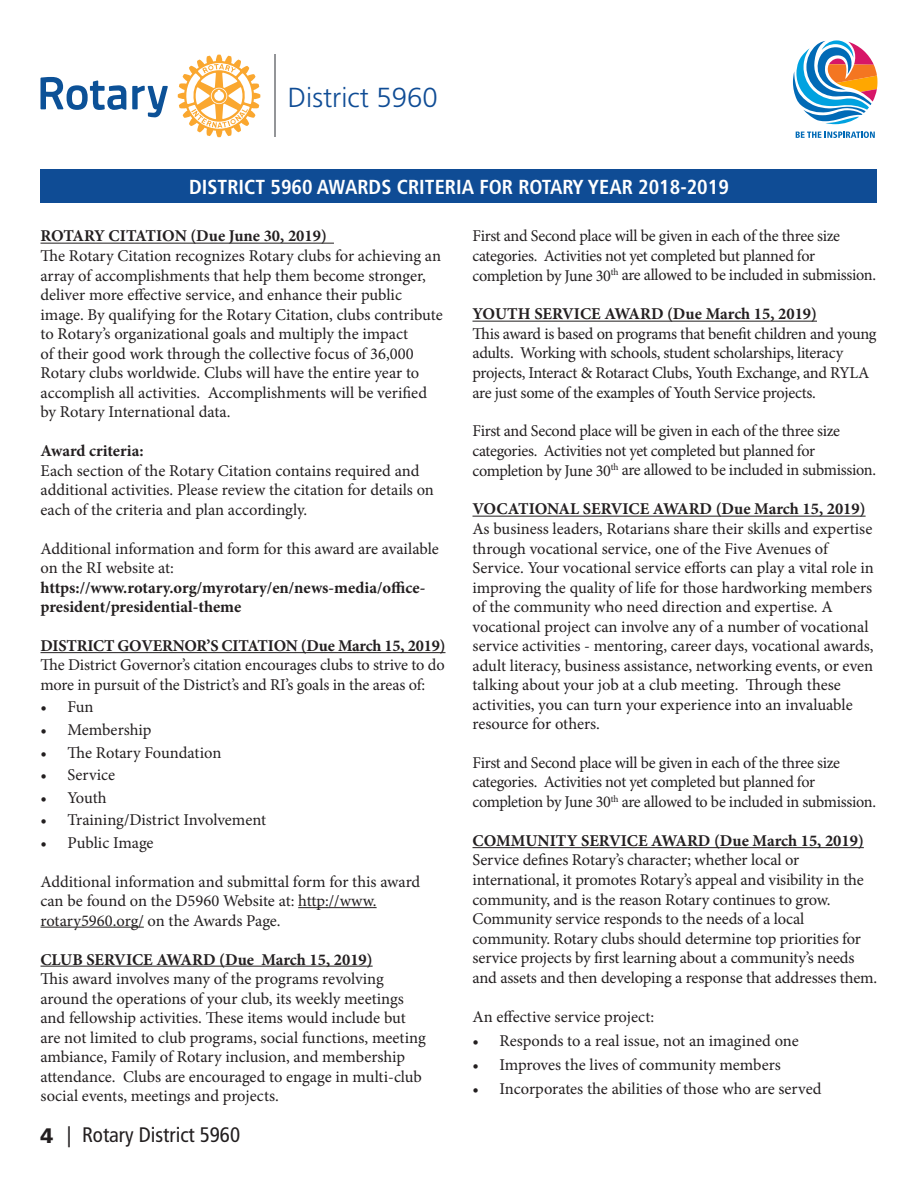
<style>
.page{position:relative;width:918px;height:1188px;background:#fff}
.page>*{position:absolute;margin:0;border:0;box-sizing:border-box;transform-origin:0 0}
.t1{font:300 27.6px "Frutiger LT Std";color:#0f4c95}
.t2{font:condensed 21px "Frutiger";color:#231f20}
.t3{font:700 condensed 20.25px "Frutiger";color:#fff}
.t4{font:16.5px/19.5px "Minion Pro";letter-spacing:-.01em;color:#231f20}
.t5{font:700 16.5px/19.5px "Minion Pro";letter-spacing:-.005em;color:#231f20}
.s1{font-weight:900;font-stretch:normal}
</style>
<div class="page">
<div style="left:40px;top:170px;width:838px;height:33px;background:#0f4c95"></div>
<hr style="left:274px;top:55px;width:1px;height:82px;background:#939598">
<svg style="left:40px;top:77px;width:128px;height:40px"></svg>
<svg style="left:178px;top:55px;width:82px;height:82px"></svg>
<svg style="left:796px;top:131px;width:79px;height:7px"></svg>
<svg style="left:793px;top:40px;width:85px;height:84px"></svg>
<hr style="left:40px;top:243px;width:294px;height:1px;background:#231f20">
<hr style="left:40px;top:652px;width:406px;height:1px;background:#231f20">
<hr style="left:298px;top:907px;width:79px;height:1px;background:#231f20">
<hr style="left:40px;top:927px;width:104px;height:1px;background:#231f20">
<hr style="left:40px;top:966px;width:333px;height:1px;background:#231f20">
<hr style="left:472px;top:321px;width:345px;height:1px;background:#231f20">
<hr style="left:472px;top:516px;width:394px;height:1px;background:#231f20">
<hr style="left:472px;top:847px;width:392px;height:1px;background:#231f20">
<h1 class="t1" style="left:288px;top:82px;width:151px">District 5960</h1>
<p class="t3" style="left:189px;top:175px;width:541px">DISTRICT 5960 AWARDS CRITERIA FOR ROTARY YEAR 2018-2019</p>
<p class="t5" style="left:40px;top:227px;width:288px">ROTARY CITATION (Due June 30, 2019)</p>
<p class="t4" style="left:40px;top:246px;width:404px">The Rotary Citation recognizes Rotary clubs for achieving an array of accomplishments that help them become stronger, deliver more effective service, and enhance their public image. By qualifying for the Rotary Citation, clubs contribute to Rotary’s organizational goals and multiply the impact<br>of their good work through the collective focus of 36,000<br>Rotary clubs worldwide. Clubs will have the entire year to accomplish all activities. Accomplishments will be verified by Rotary International data.</p>
<p class="t5" style="left:40px;top:442px;width:105px">Award criteria:</p>
<p class="t4" style="left:40px;top:461px;width:395px">Each section of the Rotary Citation contains required and additional activities. Please review the citation for details on each of the criteria and plan accordingly.</p>
<p class="t4" style="left:40px;top:539px;width:400px">Additional information and form for this award are available on the RI website at:</p>
<p class="t5" style="left:40px;top:578px;width:386px">https://www.rotary.org/myrotary/en/news-media/office&shy;president/presidential-theme</p>
<p class="t5" style="left:40px;top:637px;width:406px">DISTRICT GOVERNOR’S CITATION (Due March 15, 2019)</p>
<p class="t4" style="left:40px;top:656px;width:406px">The District Governor’s citation encourages clubs to strive to do more in pursuit of the District’s and RI’s goals in the areas of:</p>
<p class="t4" style="left:40px;top:698px;width:55px">• Fun</p>
<p class="t4" style="left:41px;top:720px;width:112px">• Membership</p>
<p class="t4" style="left:40px;top:743px;width:182px">• The Rotary Foundation</p>
<p class="t4" style="left:40px;top:765px;width:76px">• Service</p>
<p class="t4" style="left:40px;top:788px;width:68px">• Youth</p>
<p class="t4" style="left:40px;top:810px;width:227px">• Training/District Involvement</p>
<p class="t4" style="left:40px;top:833px;width:115px">• Public Image</p>
<p class="t4" style="left:40px;top:872px;width:381px">Additional information and submittal form for this award can be found on the D5960 Website at: http://www. rotary5960.org/ on the Awards Page.</p>
<p class="t5" style="left:40px;top:950px;width:334px">CLUB SERVICE AWARD (Due March 15, 2019)</p>
<p class="t4" style="left:40px;top:969px;width:387px">This award involves many of the programs revolving around the operations of your club, its weekly meetings and fellowship activities. These items would include but are not limited to club programs, social functions, meeting ambiance, Family of Rotary inclusion, and membership attendance. Clubs are encouraged to engage in multi-club social events, meetings and projects.</p>
<p class="t2" style="left:40px;top:1123px;width:201px"><span class="s1">4</span> | Rotary District 5960</p>
<p class="t4" style="left:472px;top:227px;width:405px">First and Second place will be given in each of the three size categories. Activities not yet completed but planned for completion by June 30<sup>th</sup> are allowed to be included in submission.</p>
<p class="t5" style="left:472px;top:305px;width:346px">YOUTH SERVICE AWARD (Due March 15, 2019)</p>
<p class="t4" style="left:472px;top:324px;width:406px">This award is based on programs that benefit children and young adults. Working with schools, student scholarships, literacy projects, Interact &amp; Rotaract Clubs, Youth Exchange, and RYLA are just some of the examples of Youth Service projects.</p>
<p class="t4" style="left:472px;top:422px;width:405px">First and Second place will be given in each of the three size categories. Activities not yet completed but planned for completion by June 30<sup>th</sup> are allowed to be included in submission.</p>
<p class="t5" style="left:472px;top:500px;width:395px">VOCATIONAL SERVICE AWARD (Due March 15, 2019)</p>
<p class="t4" style="left:472px;top:519px;width:403px">As business leaders, Rotarians share their skills and expertise through vocational service, one of the Five Avenues of Service. Your vocational service efforts can play a vital role in improving the quality of life for those hardworking members of the community who need direction and expertise. A vocational project can involve any of a number of vocational service activities - mentoring, career days, vocational awards, adult literacy, business assistance, networking events, or even talking about your job at a club meeting. Through these activities, you can turn your experience into an invaluable resource for others.</p>
<p class="t4" style="left:472px;top:753px;width:405px">First and Second place will be given in each of the three size categories. Activities not yet completed but planned for completion by June 30<sup>th</sup> are allowed to be included in submission.</p>
<p class="t5" style="left:472px;top:832px;width:393px">COMMUNITY SERVICE AWARD (Due March 15, 2019)</p>
<p class="t4" style="left:472px;top:851px;width:406px">Service defines Rotary’s character; whether local or international, it promotes Rotary’s appeal and visibility in the community, and is the reason Rotary continues to grow.<br>Community service responds to the needs of a local community. Rotary clubs should determine top priorities for service projects by first learning about a community’s needs and assets and then developing a response that addresses them.</p>
<p class="t4" style="left:472px;top:1007px;width:183px">An effective service project:</p>
<p class="t4" style="left:472px;top:1031px;width:328px">• Responds to a real issue, not an imagined one</p>
<p class="t4" style="left:472px;top:1055px;width:310px">• Improves the lives of community members</p>
<p class="t4" style="left:472px;top:1079px;width:351px">• Incorporates the abilities of those who are served</p>
</div>
